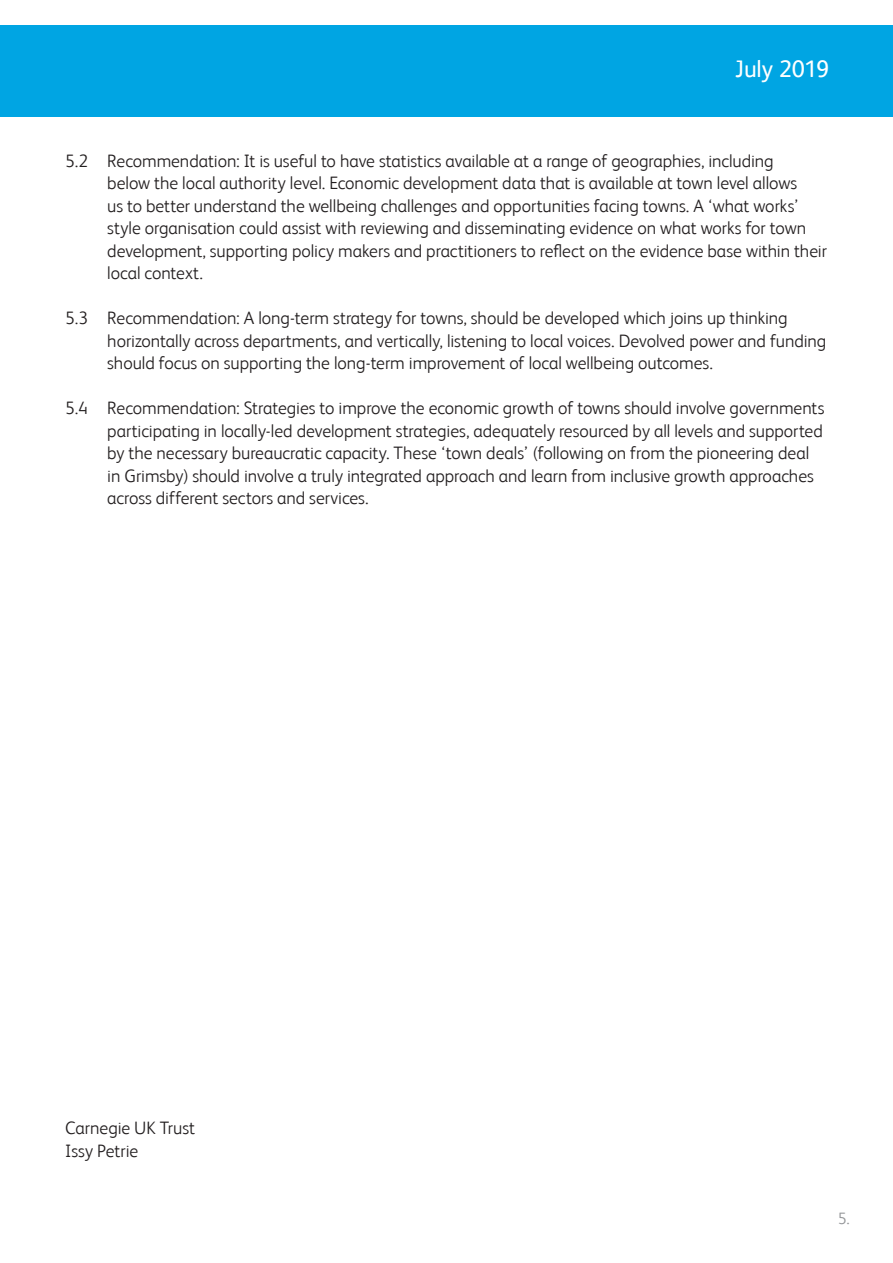
<style>
.page{position:relative;width:893px;height:1263px;background:#fff}
.page>*{position:absolute;margin:0;border:0;box-sizing:border-box;transform-origin:0 0}
._06_Bullets{font:24px "FS Albert";letter-spacing:-.01em;color:#fff}
._06_Bullets-2{font:300 18px/22.5px "FS Albert";letter-spacing:-.005em;color:#231f20}
._05_Body_text{font:300 16.5px "FS Albert";color:#939598}
</style>
<div class="page">
<div style="left:0;top:26px;width:893px;height:91px;background:#00a5e3"></div>
<p class="_06_Bullets" style="left:735px;top:55px;width:96px">July 2019</p>
<p class="_06_Bullets-2" style="left:107px;top:149px;width:721px;text-indent:-42px">5.2 Recommendation: It is useful to have statistics available at a range of geographies, including<br>below the local authority level. Economic development data that is available at town level allows<br>us to better understand the wellbeing challenges and opportunities facing towns. A ‘what works’ style organisation could assist with reviewing and disseminating evidence on what works for town development, supporting policy makers and practitioners to reflect on the evidence base within their local context.</p>
<p class="_06_Bullets-2" style="left:107px;top:306px;width:721px;text-indent:-42px">5.3 Recommendation: A long-term strategy for towns, should be developed which joins up thinking horizontally across departments, and vertically, listening to local voices. Devolved power and funding should focus on supporting the long-term improvement of local wellbeing outcomes.</p>
<p class="_06_Bullets-2" style="left:107px;top:396px;width:719px;text-indent:-42px">5.4 Recommendation: Strategies to improve the economic growth of towns should involve governments participating in locally-led development strategies, adequately resourced by all levels and supported by the necessary bureaucratic capacity. These ‘town deals’ (following on from the pioneering deal in Grimsby) should involve a truly integrated approach and learn from inclusive growth approaches across different sectors and services.</p>
<p class="_06_Bullets-2" style="left:65px;top:1116px;width:131px">Carnegie UK Trust</p>
<p class="_06_Bullets-2" style="left:65px;top:1139px;width:74px">Issy Petrie</p>
<p class="_05_Body_text" style="left:838px;top:1209px;width:14px">5.</p>
</div>
